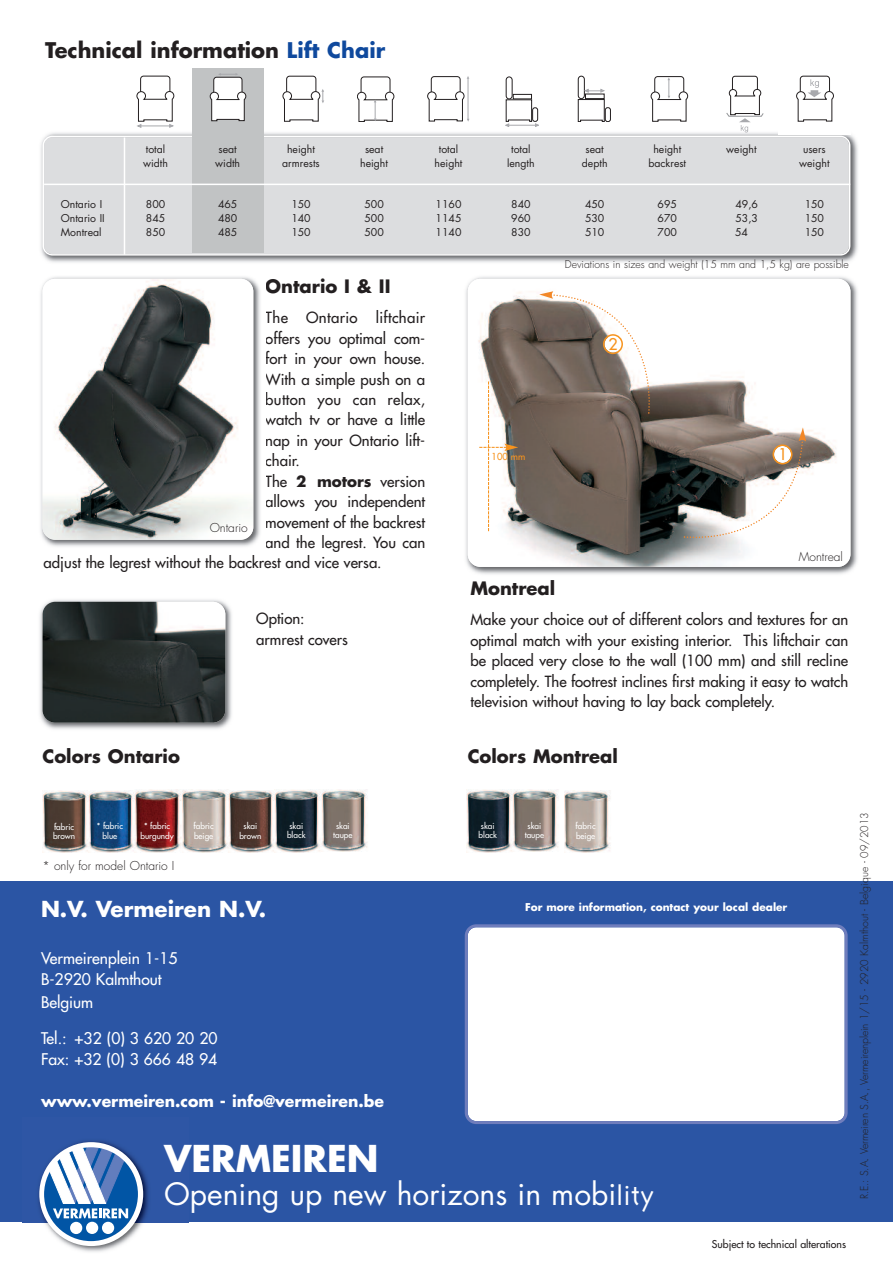
<style>
.page{position:relative;width:893px;height:1263px;background:#fff}
.page>*{position:absolute;margin:0;border:0;box-sizing:border-box;transform-origin:0 0}
.t1{font:700 36px "Futura";color:#fff}
.t2{font:30px "Futura";color:#fff}
.t3{font:700 21.45px "Futura";color:#fff}
.t4{font:700 21px "Futura";color:#231f20}
.t5{font:700 18px "Futura";color:#231f20}
.t6{font:15.75px/21.9px "Futura";color:#fff}
.t7{font:700 15.75px "Futura";color:#fff}
.t8{font:15.75px "Futura";color:#f7931d}
.t9{font:15px/20.4px "Futura";color:#231f20}
.t10{font:15px "Futura";letter-spacing:.02em;color:#231f20}
.t11{font:300 12px "Futura";color:#231f20}
.t12{font:10.5px/13.8px "Futura";color:#231f20;text-align:justify}
.t13{font:300 10.5px "Futura";color:#231f20}
.t14{font:700 10.5px "Futura";color:#fff}
.t15{font:10.5px "Futura";color:#231f20}
.t16{font:9.45px "Futura";color:#f7931d}
.t17{font:8.25px/9.4px "Futura";color:#fff}
.s1{color:#0f499d}
.s2{font-weight:700}
.s3{font-family:"Triplex";font-weight:300}
</style>
<div class="page">
<div style="left:0;top:881px;width:893px;height:341px;background:#2b55a4"></div>
<img style="left:22px;top:1141px;width:167px;height:111px">
<svg style="left:39px;top:1142px;width:104px;height:104px"></svg>
<div style="left:465px;top:924px;width:383px;height:200px;background:#fff"></div>
<img style="left:40px;top:132px;width:818px;height:131px">
<div style="left:43px;top:136px;width:807px;height:120px;background:#dcdddf"></div>
<div style="left:192px;top:68px;width:72px;height:185px;background:#c1c3c4"></div>
<hr style="left:44px;top:184px;width:806px;height:1px;background:#fff">
<hr style="left:124px;top:138px;width:1px;height:117px;background:#fff">
<div style="left:140px;top:76px;width:30px;height:25px;border:1px solid #231f20;border-radius:3px"></div>
<svg style="left:137px;top:91px;width:37px;height:36px"></svg>
<svg style="left:218px;top:73px;width:20px;height:2px"></svg>
<div style="left:214px;top:77px;width:28px;height:24px;background:#fff;border-radius:3px"></div>
<div style="left:213px;top:77px;width:29px;height:25px;border:1px solid #231f20;border-radius:3px"></div>
<svg style="left:210px;top:91px;width:36px;height:30px"></svg>
<div style="left:286px;top:76px;width:30px;height:25px;border:1px solid #231f20;border-radius:3px"></div>
<svg style="left:283px;top:89px;width:41px;height:33px"></svg>
<div style="left:361px;top:77px;width:29px;height:25px;border:1px solid #231f20;border-radius:3px"></div>
<svg style="left:357px;top:91px;width:37px;height:31px"></svg>
<div style="left:431px;top:76px;width:30px;height:25px;border:1px solid #231f20;border-radius:3px"></div>
<hr style="left:468px;top:79px;width:1px;height:40px;background:#a8a9ad">
<svg style="left:427px;top:91px;width:42px;height:31px"></svg>
<div style="left:506px;top:77px;width:6px;height:22px;border:1px solid #231f20;border-radius:3px"></div>
<div style="left:513px;top:94px;width:19px;height:5px;border:1px solid #231f20"></div>
<svg style="left:505px;top:99px;width:34px;height:28px"></svg>
<div style="left:578px;top:76px;width:7px;height:23px;border:1px solid #231f20;border-radius:3px"></div>
<div style="left:585px;top:94px;width:20px;height:5px;border:1px solid #231f20"></div>
<div style="left:605px;top:107px;width:6px;height:15px;border:1px solid #231f20;border-radius:2px"></div>
<svg style="left:578px;top:99px;width:27px;height:23px"></svg>
<svg style="left:585px;top:89px;width:19px;height:3px"></svg>
<div style="left:654px;top:76px;width:30px;height:26px;border:1px solid #231f20;border-radius:3px"></div>
<svg style="left:651px;top:77px;width:37px;height:45px"></svg>
<div style="left:732px;top:76px;width:26px;height:22px;border:1px solid #231f20;border-radius:3px"></div>
<svg style="left:726px;top:89px;width:37px;height:43px"></svg>
<img style="left:40px;top:277px;width:220px;height:270px">
<img style="left:43px;top:279px;width:210px;height:261px;border-radius:13px">
<img style="left:465px;top:276px;width:393px;height:298px">
<img style="left:468px;top:279px;width:382px;height:288px;border-radius:13px">
<svg style="left:539px;top:291px;width:118px;height:123px"></svg>
<svg style="left:683px;top:427px;width:123px;height:118px"></svg>
<svg style="left:479px;top:381px;width:39px;height:150px"></svg>
<div style="left:778px;top:71px;width:72px;height:64px;background:#fff"></div>
<div style="left:800px;top:76px;width:30px;height:25px;border:1px solid #231f20;border-radius:3px"></div>
<svg style="left:796px;top:79px;width:38px;height:43px"></svg>
<img style="left:39px;top:599px;width:193px;height:130px">
<img style="left:43px;top:602px;width:182px;height:121px;border-radius:13px">
<svg style="left:58px;top:852px;width:15px;height:1px"></svg>
<img style="left:43px;top:790px;width:45px;height:62px">
<svg style="left:88px;top:852px;width:31px;height:1px"></svg>
<img style="left:88px;top:789px;width:223px;height:63px">
<svg style="left:135px;top:790px;width:47px;height:63px;background:#915151"></svg>
<svg style="left:182px;top:790px;width:47px;height:63px;background:#bcb4ae"></svg>
<svg style="left:229px;top:790px;width:46px;height:63px;background:#786861"></svg>
<svg style="left:275px;top:790px;width:46px;height:63px;background:#4f5960"></svg>
<svg style="left:321px;top:789px;width:47px;height:63px;background:#9e9691"></svg>
<svg style="left:466px;top:852px;width:31px;height:1px"></svg>
<img style="left:466px;top:789px;width:47px;height:63px">
<svg style="left:513px;top:789px;width:46px;height:63px;background:#9c948f"></svg>
<img style="left:564px;top:790px;width:46px;height:62px">
<h3 class="t4" style="left:45px;top:41px;width:342px">Technical information <span class="s1">Lift Chair</span></h3>
<p class="t12" style="left:61px;top:199px;width:45px;text-align:left">Ontario I<br>Ontario II<br>Montreal</p>
<p class="t12" style="left:143px;top:143px;width:26px">total width</p>
<p class="t12" style="left:146px;top:199px;width:21px">800<br>845<br>850</p>
<p class="t12" style="left:215px;top:143px;width:26px;text-align:center">seat width</p>
<p class="t12" style="left:218px;top:199px;width:21px">465<br>480<br>485</p>
<p class="t12" style="left:282px;top:143px;width:39px;text-align:center">height armrests</p>
<p class="t12" style="left:291px;top:199px;width:21px">150<br>140<br>150</p>
<p class="t12" style="left:360px;top:143px;width:29px;text-align:center">seat height</p>
<p class="t12" style="left:364px;top:199px;width:21px">500<br>500<br>500</p>
<p class="t5" style="left:265px;top:278px;width:127px">Ontario I &amp; II</p>
<p class="t10" style="left:265px;top:310px;width:161px">The Ontario liftchair</p>
<p class="t9" style="left:265px;top:329px;width:161px">offers you optimal com-</p>
<p class="t9" style="left:265px;top:349px;width:161px">fort in your own house.</p>
<p class="t9" style="left:265px;top:370px;width:161px">With a simple push on a</p>
<p class="t10" style="left:265px;top:392px;width:161px">button you can relax,</p>
<p class="t9" style="left:265px;top:411px;width:161px">watch tv or have a little</p>
<p class="t9" style="left:265px;top:431px;width:161px">nap in your Ontario lift-</p>
<p class="t9" style="left:265px;top:452px;width:36px">chair.</p>
<p class="t9" style="left:265px;top:472px;width:161px">The <span class="s2">2 motors</span> version</p>
<p class="t9" style="left:265px;top:492px;width:161px">allows you independent</p>
<p class="t9" style="left:265px;top:513px;width:161px">movement of the backrest</p>
<p class="t9" style="left:265px;top:533px;width:161px">and the legrest. You can</p>
<p class="t9" style="left:44px;top:554px;width:339px">adjust the legrest without the backrest and vice versa.</p>
<p class="t11" style="left:210px;top:522px;width:40px">Ontario</p>
<p class="t9" style="left:256px;top:610px;width:93px">Option: armrest covers</p>
<p class="t12" style="left:435px;top:143px;width:29px;text-align:center">total height</p>
<p class="t12" style="left:436px;top:199px;width:27px">1160<br>1145<br>1140</p>
<p class="t12" style="left:507px;top:143px;width:29px;text-align:center">total length</p>
<p class="t12" style="left:511px;top:199px;width:21px">840<br>960<br>830</p>
<p class="t12" style="left:648px;top:143px;width:39px;text-align:center">height backrest</p>
<p class="t12" style="left:658px;top:199px;width:21px">695<br>670<br>700</p>
<p class="t12" style="left:726px;top:143px;width:32px">weight</p>
<p class="t12" style="left:582px;top:143px;width:27px;text-align:center">seat depth</p>
<p class="t12" style="left:585px;top:199px;width:21px">450<br>530<br>510</p>
<p class="t12" style="left:799px;top:143px;width:32px;text-align:center">users weight</p>
<p class="t12" style="left:805px;top:199px;width:21px">150<br>150<br>150</p>
<p class="t13" style="left:565px;top:259px;width:286px">Deviations in sizes and weight (15 mm and 1,5 kg) are possible</p>
<p class="t12" style="left:735px;top:199px;width:25px">49,6<br>53,3<br>54</p>
<p class="t8" style="left:608px;top:336px;width:11px">2</p>
<p class="t16" style="left:492px;top:452px;width:35px">100 mm</p>
<p class="t8" style="left:778px;top:447px;width:11px">1</p>
<p class="t11" style="left:799px;top:551px;width:46px">Montreal</p>
<p class="t5" style="left:470px;top:580px;width:86px">Montreal</p>
<p class="t9" style="left:470px;top:611px;width:379px;text-align:justify">Make your choice out of different colors and textures for an optimal match with your existing interior. This liftchair can be placed very close to the wall (100 mm) and still recline completely. The footrest inclines first making it easy to watch television without having to lay back completely.</p>
<p class="t5" style="left:43px;top:748px;width:139px">Colors Ontario</p>
<p class="t5" style="left:468px;top:748px;width:152px">Colors Montreal</p>
<p class="t17" style="left:53px;top:822px;width:24px">fabric brown</p>
<p class="t17" style="left:97px;top:822px;width:28px;text-align:center">* fabric blue</p>
<p class="t17" style="left:141px;top:822px;width:35px;text-align:center">* fabric burgundy</p>
<p class="t17" style="left:194px;top:822px;width:22px">fabric beige</p>
<p class="t17" style="left:239px;top:822px;width:24px;text-align:center">skai brown</p>
<p class="t17" style="left:287px;top:822px;width:20px">skai black</p>
<p class="t17" style="left:333px;top:821px;width:21px;text-align:center">skai taupe</p>
<p class="t17" style="left:479px;top:822px;width:20px">skai black</p>
<p class="t17" style="left:525px;top:821px;width:21px;text-align:center">skai taupe</p>
<p class="t17" style="left:576px;top:822px;width:22px">fabric beige</p>
<p class="t13" style="left:859px;top:1199px;width:388px;rotate:-90deg">R.E.: S.A. Vermeiren S.A., Vermeirenplein 1/15 - 2920 Kalmthout - Belgique - 09/2013</p>
<p class="t11" style="left:43px;top:860px;width:133px">* only for model Ontario I</p>
<h3 class="t3" style="left:41px;top:899px;width:226px">N.V. Vermeiren N.V.</h3>
<p class="t6" style="left:41px;top:948px;width:138px">Vermeirenplein 1-15<br>B-2920 Kalmthout<br>Belgium</p>
<p class="t6" style="left:41px;top:1028px;width:178px;line-height:21.3px">Tel.: +32 (0) 3 620 20 20<br>Fax: +32 (0) 3 666 48 94</p>
<p class="t7" style="left:41px;top:1094px;width:345px">www.vermeiren.com - info@vermeiren.be</p>
<p class="t14" style="left:525px;top:903px;width:264px">For more information, contact your local dealer</p>
<h1 class="t1" style="left:164px;top:1142px;width:216px">VERMEIREN</h1>
<h2 class="t2" style="left:164px;top:1180px;width:492px">Opening up new horizons in mobi<span class="s3">lity</span></h2>
<p class="t15" style="left:712px;top:1239px;width:136px">Subject to technical alterations</p>
</div>
